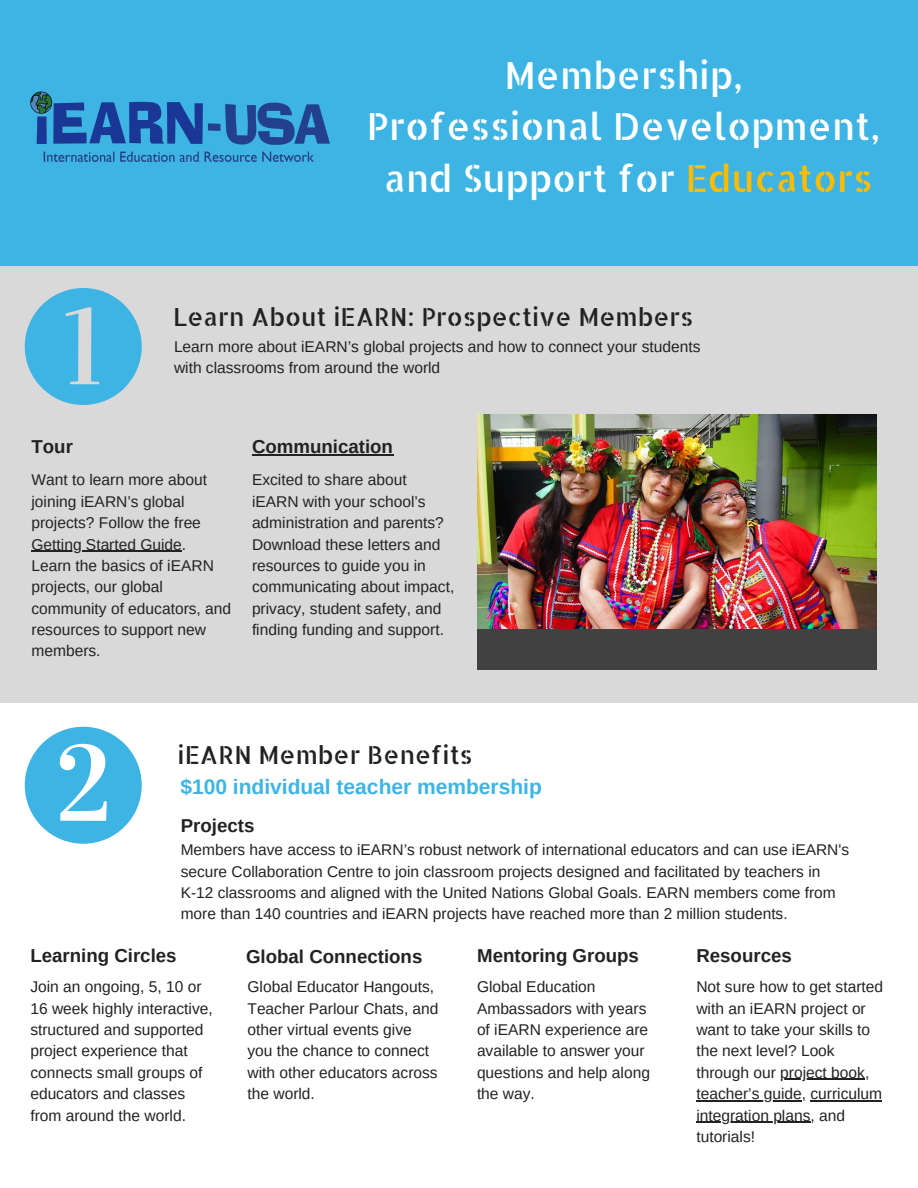
<style>
.page{position:relative;width:918px;height:1188px;background:#fff}
.page>*{position:absolute;margin:0;border:0;box-sizing:border-box;transform-origin:0 0}
.t1{font:37.35px/51.8px "Allerta Stencil";color:#fff;text-align:center}
.t2{font:24.9px "Allerta Stencil";color:#222}
.t3{font:700 21px "Arimo";color:#3db4e4}
.t4{font:700 18.75px "Arimo";color:#222}
.t5{font:15.6px/21.3px "Arimo";color:#222}
.t6{font:15.45px/21.3px "Arimo";color:#222}
.s1{color:#ffbc00}
</style>
<div class="page">
<div style="left:0;top:0;width:918px;height:290px;background:#3db4e4"></div>
<div style="left:0;top:267px;width:918px;height:436px;background:#d9d9d9"></div>
<hr style="left:252px;top:454px;width:141px;height:2px;background:#222">
<hr style="left:32px;top:551px;width:150px;height:1px;background:#222">
<hr style="left:780px;top:1079px;width:85px;height:1px;background:#222">
<hr style="left:696px;top:1100px;width:106px;height:1px;background:#222">
<hr style="left:811px;top:1100px;width:71px;height:1px;background:#222">
<hr style="left:696px;top:1122px;width:115px;height:1px;background:#222">
<svg style="left:25px;top:288px;width:117px;height:117px"></svg>
<svg style="left:25px;top:727px;width:117px;height:117px"></svg>
<img style="left:30px;top:91px;width:300px;height:71px">
<img style="left:477px;top:414px;width:400px;height:215px">
<div style="left:477px;top:629px;width:400px;height:40px;background:#414141"></div>
<h1 class="t1" style="left:367px;top:48px;width:515px">Membership,<br>Professional Development, and Support for <span class="s1">Educators</span></h1>
<h2 class="t2" style="left:173px;top:301px;width:522px">Learn About iEARN: Prospective Members</h2>
<p class="t5" style="left:174px;top:336px;width:528px">Learn more about iEARN’s global projects and how to connect your students with classrooms from around the world</p>
<p class="t4" style="left:32px;top:436px;width:43px">Tour</p>
<p class="t4" style="left:252px;top:436px;width:143px">Communication</p>
<p class="t5" style="left:32px;top:469px;width:201px">Want to learn more about joining iEARN’s global projects? Follow the free<br>Getting Started Guide.<br>Learn the basics of iEARN projects, our global community of educators, and resources to support new members.</p>
<p class="t5" style="left:252px;top:469px;width:204px">Excited to share about iEARN with your school’s administration and parents?<br>Download these letters and resources to guide you in communicating about impact, privacy, student safety, and finding funding and support.</p>
<h2 class="t2" style="left:178px;top:738px;width:297px">iEARN Member Benefits</h2>
<h3 class="t3" style="left:180px;top:775px;width:363px">$100 individual teacher membership</h3>
<p class="t4" style="left:181px;top:815px;width:75px">Projects</p>
<p class="t6" style="left:181px;top:839px;width:670px">Members have access to iEARN’s robust network of international educators and can use iEARN's secure Collaboration Centre to join classroom projects designed and facilitated by teachers in K-12 classrooms and aligned with the United Nations Global Goals. EARN members come from more than 140 countries and iEARN projects have reached more than 2 million students.</p>
<p class="t4" style="left:30px;top:945px;width:148px">Learning Circles</p>
<p class="t4" style="left:246px;top:946px;width:178px">Global Connections</p>
<p class="t4" style="left:477px;top:945px;width:163px">Mentoring Groups</p>
<p class="t4" style="left:696px;top:945px;width:97px">Resources</p>
<p class="t5" style="left:30px;top:976px;width:184px">Join an ongoing, 5, 10 or<br>16 week highly interactive, structured and supported project experience that connects small groups of educators and classes from around the world.</p>
<p class="t5" style="left:248px;top:976px;width:193px">Global Educator Hangouts,<br>Teacher Parlour Chats, and other virtual events give you the chance to connect with other educators across the world.</p>
<p class="t5" style="left:477px;top:976px;width:174px">Global Education<br>Ambassadors with years of iEARN experience are available to answer your questions and help along the way.</p>
<p class="t5" style="left:696px;top:976px;width:188px">Not sure how to get started with an iEARN project or want to take your skills to the next level? Look through our project book, teacher’s guide, curriculum integration plans, and tutorials!</p>
</div>
